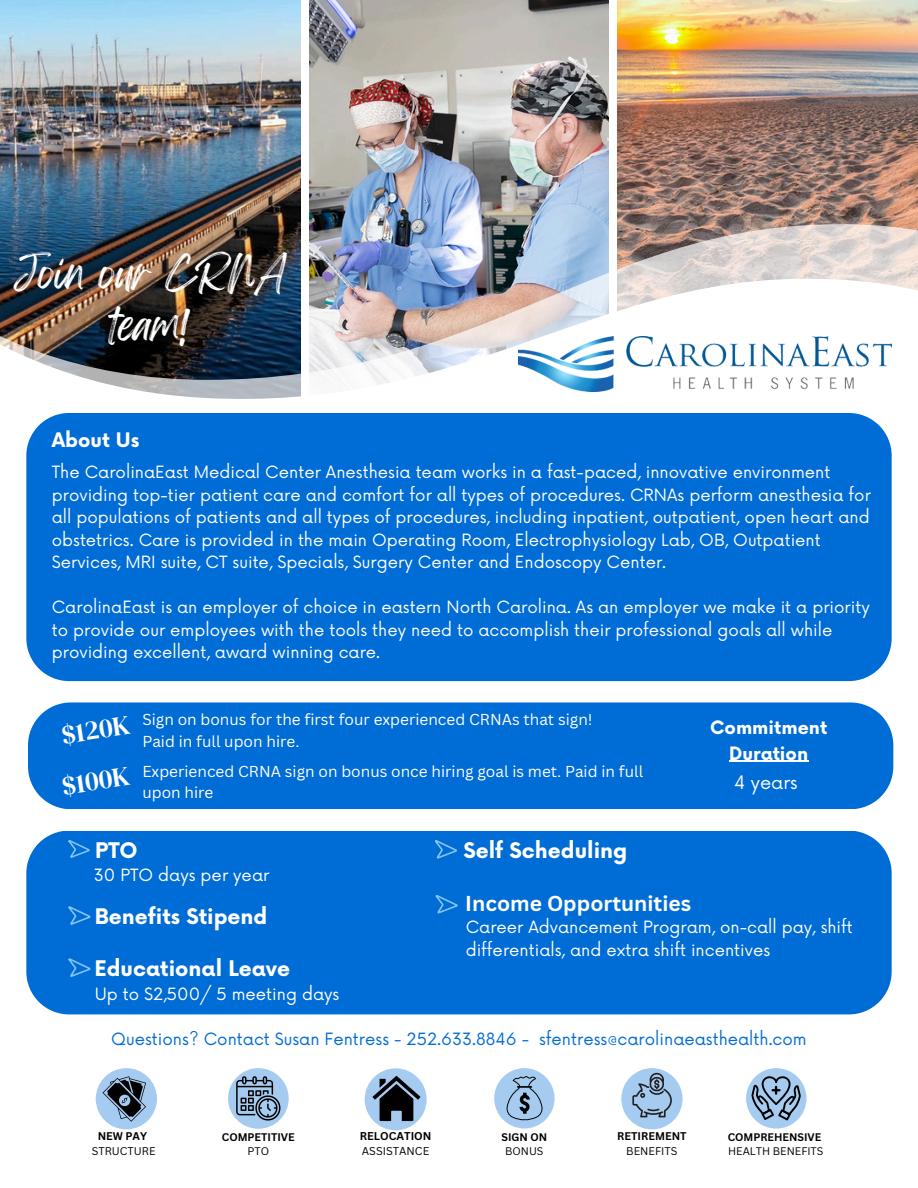
<style>
.page{position:relative;width:918px;height:1188px;background:#fff}
.page>*{position:absolute;margin:0;border:0;box-sizing:border-box;transform-origin:0 0}
.t1{font:37.5px/51.8px "Feeling Passionate";color:#fff;text-align:center}
.t2{font:27px "DM Serif Display";color:#fff}
.t3{font:700 21px "Now";color:#fff}
.t4{font:700 21px "Canva Sans";color:#fff}
.t5{font:700 19.5px "Now";color:#fff}
.t6{font:700 18px/25.8px "Now";color:#fff;text-align:center}
.t7{font:18px "Now";color:#fff}
.t8{font:16.5px/22.5px "Now";color:#fff}
.t9{font:16.5px "Now";color:#006cd6}
.t10{font:15.45px "Canva Sans";color:#fff}
.t11{font:700 10.95px "Canva Sans";color:#000}
.t12{font:10.95px "Canva Sans";color:#000}
.t13{font:700 10.8px/14.4px "Canva Sans";color:#000;text-align:center}
.t14{font:10.8px "Canva Sans";color:#000}
.t15{font:700 10.65px "Canva Sans";color:#000}
.t16{font:10.65px "Canva Sans";color:#000}
.s1{font-weight:400}
</style>
<div class="page">
<img style="left:0;top:1px;width:918px;height:770px">
<img style="left:519px;top:336px;width:372px;height:56px">
<div style="left:96px;top:1068px;width:61px;height:61px;background:#a6cbf0;border-radius:50%"></div>
<svg style="left:103px;top:1076px;width:43px;height:46px"></svg>
<svg style="left:365px;top:1068px;width:62px;height:62px"></svg>
<svg style="left:372px;top:1076px;width:49px;height:45px"></svg>
<svg style="left:494px;top:1068px;width:61px;height:61px"></svg>
<svg style="left:506px;top:1076px;width:37px;height:45px"></svg>
<svg style="left:621px;top:1068px;width:62px;height:61px"></svg>
<svg style="left:632px;top:1073px;width:40px;height:44px"></svg>
<svg style="left:746px;top:1068px;width:61px;height:61px"></svg>
<svg style="left:751px;top:1076px;width:50px;height:44px"></svg>
<svg style="left:228px;top:1068px;width:61px;height:61px"></svg>
<svg style="left:236px;top:1076px;width:44px;height:45px"></svg>
<div style="left:28px;top:702px;width:865px;height:107px;background:#006cd6"></div>
<hr style="left:729px;top:761px;width:79px;height:1px;background:#fff">
<div style="left:26px;top:413px;width:865px;height:268px;background:#006cd6"></div>
<div style="left:26px;top:831px;width:866px;height:183px;background:#006cd6"></div>
<svg style="left:68px;top:840px;width:22px;height:18px"></svg>
<svg style="left:68px;top:906px;width:22px;height:19px"></svg>
<svg style="left:68px;top:958px;width:22px;height:19px"></svg>
<svg style="left:434px;top:840px;width:23px;height:19px"></svg>
<svg style="left:435px;top:895px;width:23px;height:19px"></svg>
<p class="t1" style="left:14px;top:249px;width:273px">Join our CRNA team!</p>
<p class="t5" style="left:52px;top:430px;width:89px">About Us</p>
<h4 class="t8" style="left:52px;top:462px;width:821px">The CarolinaEast Medical Center Anesthesia team works in a fast-paced, innovative environment providing top-tier patient care and comfort for all types of procedures. CRNAs perform anesthesia for all populations of patients and all types of procedures, including inpatient, outpatient, open heart and obstetrics. Care is provided in the main Operating Room, Electrophysiology Lab, OB, Outpatient Services, MRI suite, CT suite, Specials, Surgery Center and Endoscopy Center.</h4>
<h4 class="t8" style="left:52px;top:597px;width:820px">CarolinaEast is an employer of choice in eastern North Carolina. As an employer we make it a priority to provide our employees with the tools they need to accomplish their professional goals all while providing excellent, award winning care.</h4>
<p class="t2" style="left:59px;top:716px;width:71px;rotate:-8deg">$120K</p>
<h4 class="t2" style="left:59px;top:767px;width:70px;rotate:-8deg">$100K</h4>
<h6 class="t10" style="left:142px;top:709px;width:452px">Sign on bonus for the first four experienced CRNAs that sign!</h6>
<h6 class="t10" style="left:142px;top:730px;width:159px">Paid in full upon hire.</h6>
<p class="t10" style="left:142px;top:760px;width:502px">Experienced CRNA sign on bonus once hiring goal is met. Paid in full</p>
<h3 class="t10" style="left:142px;top:781px;width:73px">upon hire</h3>
<h6 class="t6" style="left:710px;top:716px;width:119px">Commitment<br>Duration</h6>
<h5 class="t7" style="left:734px;top:772px;width:65px">4 years</h5>
<p class="t3" style="left:95px;top:839px;width:44px">PTO</p>
<p class="t8" style="left:94px;top:864px;width:177px">30 PTO days per year</p>
<h4 class="t3" style="left:95px;top:905px;width:174px">Benefits Stipend</h4>
<h6 class="t3" style="left:95px;top:957px;width:197px">Educational Leave</h6>
<h6 class="t8" style="left:95px;top:984px;width:246px">Up to $2,500/ 5 meeting days</h6>
<h6 class="t3" style="left:463px;top:839px;width:166px">Self Scheduling</h6>
<p class="t4" style="left:465px;top:889px;width:227px">Income Opportunities</p>
<p class="t8" style="left:466px;top:917px;width:389px">Career Advancement Program, on-call pay, shift differentials, and extra shift incentives</p>
<p class="t9" style="left:111px;top:1029px;width:697px">Questions? Contact Susan Fentress - 252.633.8846 - sfentress@carolinaeasthealth.com</p>
<p class="t13" style="left:98px;top:1129px;width:51px">NEW PAY</p>
<h1 class="t14" style="left:92px;top:1143px;width:65px">STRUCTURE</h1>
<h2 class="t13" style="left:222px;top:1129px;width:75px">COMPETITIVE<br><span class="s1">PTO</span></h2>
<p class="t11" style="left:360px;top:1129px;width:73px">RELOCATION</p>
<h4 class="t12" style="left:362px;top:1143px;width:69px">ASSISTANCE</h4>
<h6 class="t15" style="left:502px;top:1129px;width:47px">SIGN ON</h6>
<h6 class="t16" style="left:505px;top:1143px;width:40px">BONUS</h6>
<h2 class="t13" style="left:617px;top:1129px;width:71px">RETIREMENT</h2>
<p class="t14" style="left:626px;top:1143px;width:53px">BENEFITS</p>
<p class="t15" style="left:728px;top:1129px;width:95px">COMPREHENSIVE</p>
<p class="t16" style="left:728px;top:1143px;width:97px">HEALTH BENEFITS</p>
</div>
